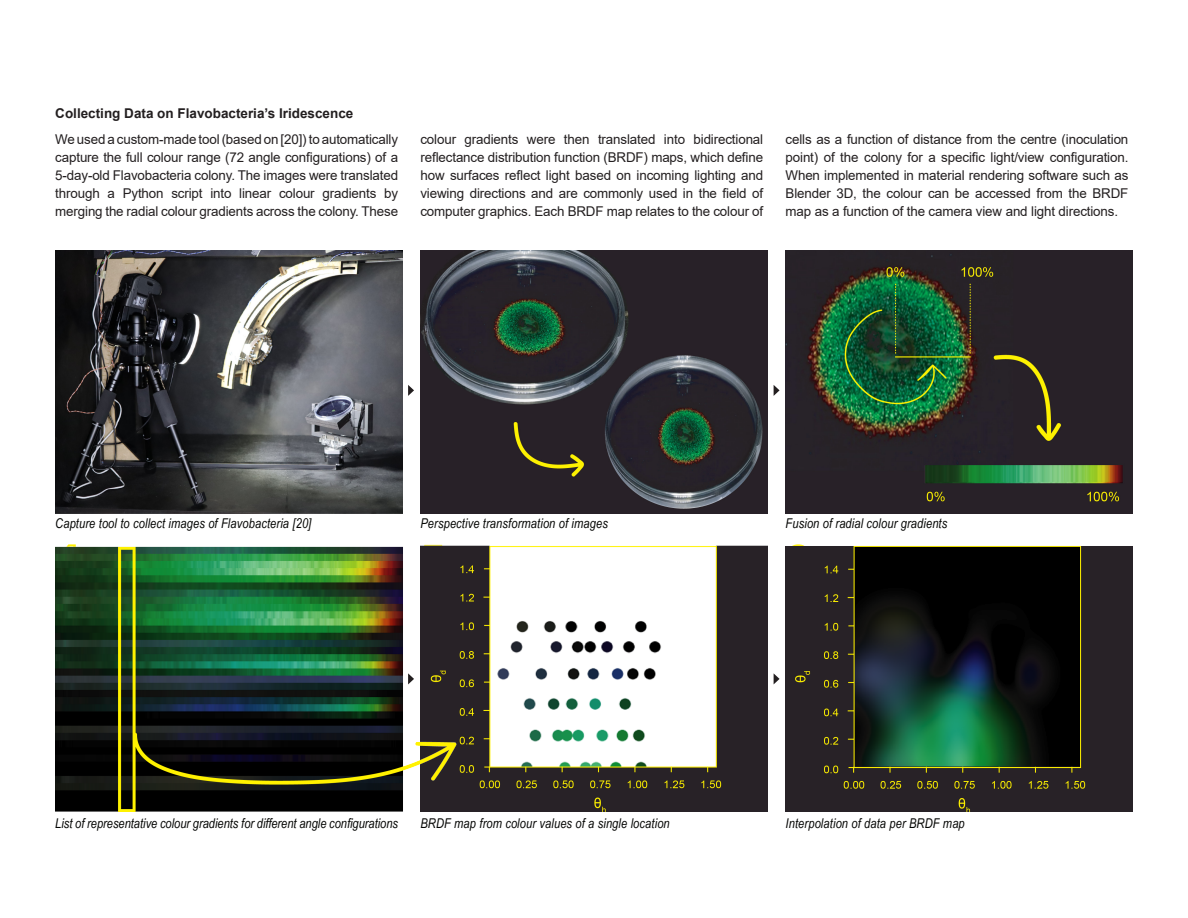
<style>
.page{position:relative;width:1188px;height:918px;background:#fff}
.page>*{position:absolute;margin:0;border:0;box-sizing:border-box;transform-origin:0 0}
.t1{font:13.5px/18px "Arial";letter-spacing:-.01em;color:#231f20;text-align:justify}
.t2{font:italic 13.5px "Arial Narrow";letter-spacing:.01em;color:#040503}
.t3{font:700 13.5px "Arial";color:#231f20}
</style>
<div class="page">
<img style="left:55px;top:250px;width:347px;height:264px">
<img style="left:420px;top:250px;width:348px;height:264px">
<img style="left:786px;top:250px;width:347px;height:264px">
<img style="left:462px;top:546px;width:306px;height:266px">
<img style="left:786px;top:546px;width:347px;height:266px">
<img style="left:55px;top:546px;width:407px;height:266px">
<svg style="left:408px;top:385px;width:6px;height:11px"></svg>
<svg style="left:408px;top:673px;width:6px;height:11px"></svg>
<svg style="left:774px;top:385px;width:6px;height:11px"></svg>
<svg style="left:774px;top:674px;width:6px;height:10px"></svg>
<p class="t3" style="left:55px;top:104px;width:300px">Collecting Data on Flavobacteria’s Iridescence</p>
<p class="t1" style="left:55px;top:131px;width:344px">We used a custom-made tool (based on [20]) to automatically capture the full colour range (72 angle configurations) of a 5-day-old Flavobacteria colony. The images were translated through a Python script into linear colour gradients by merging the radial colour gradients across the colony. These</p>
<p class="t1" style="left:420px;top:131px;width:344px">colour gradients were then translated into bidirectional reflectance distribution function (BRDF) maps, which define how surfaces reflect light based on incoming lighting and viewing directions and are commonly used in the field of computer graphics. Each BRDF map relates to the colour of</p>
<p class="t1" style="left:786px;top:131px;width:344px">cells as a function of distance from the centre (inoculation point) of the colony for a specific light/view configuration.<br>When implemented in material rendering software such as Blender 3D, the colour can be accessed from the BRDF map as a function of the camera view and light directions.</p>
<p class="t2" style="left:55px;top:514px;width:258px">Capture tool to collect images of Flavobacteria [20]</p>
<p class="t2" style="left:420px;top:514px;width:189px">Perspective transformation of images</p>
<p class="t2" style="left:786px;top:514px;width:163px">Fusion of radial colour gradients</p>
<p class="t2" style="left:55px;top:814px;width:344px">List of representative colour gradients for different angle configurations</p>
<p class="t2" style="left:420px;top:814px;width:251px">BRDF map from colour values of a single location</p>
<p class="t2" style="left:786px;top:814px;width:181px">Interpolation of data per BRDF map</p>
</div>
